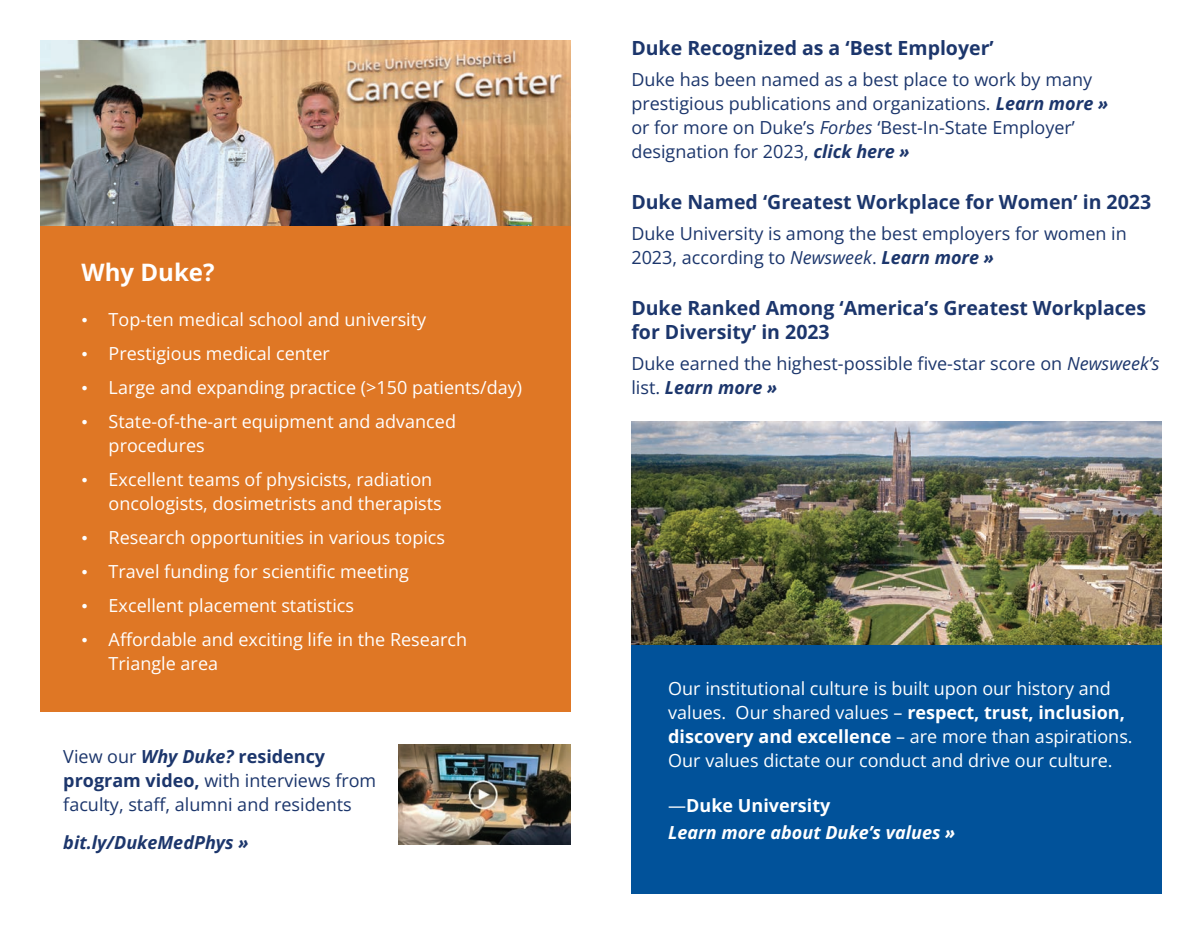
<style>
.page{position:relative;width:1202px;height:932px;background:#fff}
.page>*{position:absolute;margin:0;border:0;box-sizing:border-box;transform-origin:0 0}
.t1{font:700 24px "Open Sans";color:#fff}
.t2{font:700 19.5px/24px "Open Sans";color:#1c366c}
.t3{font:18px/24px "Open Sans";color:#fff}
.t4{font:18px/24px "Open Sans";color:#1c366c}
.t5{font:italic 700 18px/27.5px "Open Sans";color:#fff}
.t6{font:italic 700 18px "Open Sans";color:#1c366c}
.s1{font-family:"Times New Roman"}
.s2{font-weight:700;font-style:italic}
.s3{font-weight:700}
.s4{font-style:italic}
.s5{font-weight:400;font-style:normal}
.s6{font-style:normal}
</style>
<div class="page">
<div style="left:40px;top:225px;width:530px;height:486px;background:#df7725"></div>
<img style="left:40px;top:40px;width:530px;height:185px">
<img style="left:399px;top:744px;width:171px;height:100px">
<div style="left:631px;top:607px;width:530px;height:286px;background:#01529a"></div>
<img style="left:631px;top:421px;width:530px;height:223px">
<h1 class="t1" style="left:82px;top:255px;width:134px">Why Duke?</h1>
<p class="t3" style="left:82px;top:306px;width:346px"><span class="s1">•</span> Top-ten medical school and university</p>
<p class="t3" style="left:82px;top:340px;width:250px"><span class="s1">•</span> Prestigious medical center</p>
<p class="t3" style="left:82px;top:374px;width:442px"><span class="s1">•</span> Large and expanding practice (&gt;150 patients/day)</p>
<p class="t3" style="left:109px;top:408px;width:349px;text-indent:-27px"><span class="s1">•</span> State-of-the-art equipment and advanced procedures</p>
<p class="t3" style="left:109px;top:466px;width:335px;text-indent:-27px"><span class="s1">•</span> Excellent teams of physicists, radiation oncologists, dosimetrists and therapists</p>
<p class="t3" style="left:82px;top:524px;width:365px"><span class="s1">•</span> Research opportunities in various topics</p>
<p class="t3" style="left:82px;top:558px;width:329px"><span class="s1">•</span> Travel funding for scientific meeting</p>
<p class="t3" style="left:82px;top:592px;width:274px"><span class="s1">•</span> Excellent placement statistics</p>
<p class="t3" style="left:109px;top:626px;width:360px;text-indent:-27px"><span class="s1">•</span> Affordable and exciting life in the Research<br>Triangle area</p>
<p class="t4" style="left:63px;top:744px;width:314px">View our <span class="s2">Why Duke?</span> <span class="s3">residency program video,</span> with interviews from faculty, staff, alumni and residents</p>
<p class="t6" style="left:63px;top:830px;width:187px">bit.ly/DukeMedPhys »</p>
<p class="t2" style="left:631px;top:36px;width:364px">Duke Recognized as a ‘Best Employer’</p>
<p class="t4" style="left:631px;top:67px;width:478px">Duke has been named as a best place to work by many prestigious publications and organizations. <span class="s2">Learn more » </span>or for more on Duke’s <span class="s4">Forbes</span> ‘Best-In-State Employer’ designation for 2023, <span class="s2">click here »</span></p>
<p class="t2" style="left:631px;top:190px;width:521px">Duke Named ‘Greatest Workplace for Women’ in 2023</p>
<p class="t4" style="left:631px;top:221px;width:497px">Duke University is among the best employers for women in<br>2023, according to <span class="s4">Newsweek</span>. <span class="s2">Learn more »</span></p>
<p class="t2" style="left:631px;top:295px;width:516px">Duke Ranked Among ‘America’s Greatest Workplaces for Diversity’ in 2023</p>
<p class="t4" style="left:631px;top:351px;width:530px">Duke earned the highest-possible five-star score on <span class="s4">Newsweek’s </span>list. <span class="s2">Learn more »</span></p>
<p class="t3" style="left:668px;top:676px;width:466px">Our institutional culture is built upon our history and values. Our shared values – <span class="s3">respect, trust, inclusion, discovery and excellence</span> – are more than aspirations.<br>Our values dictate our conduct and drive our culture.</p>
<p class="t5" style="left:668px;top:791px;width:288px"><span class="s5">—</span><span class="s6">Duke University<br></span>Learn more about Duke’s values »</p>
</div>
